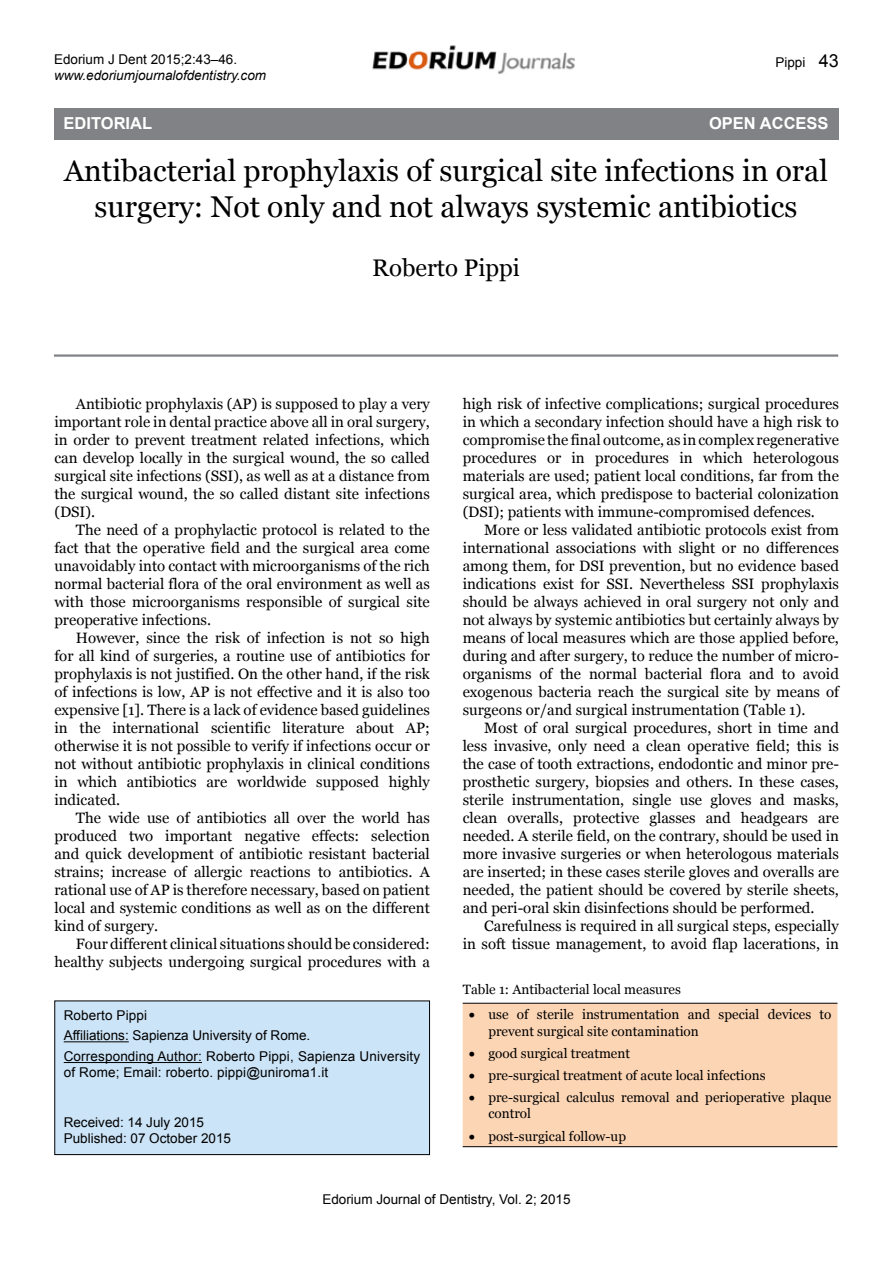
<style>
.page{position:relative;width:893px;height:1263px;background:#fff}
.page>*{position:absolute;margin:0;border:0;box-sizing:border-box;transform-origin:0 0}
.t1{font:30px/36px "Georgia";color:#000;text-align:center}
.t2{font:24px "Georgia";color:#000}
.t3{font:700 16.5px "Arial";color:#fff}
.t4{font:15px/18px "Georgia";color:#000;text-align:justify}
.t5{font:13.5px/16.2px "Georgia";color:#000}
.t6{font:13.5px/20.7px "Arial";color:#000}
.t7{font:italic 13.5px "Arial";color:#000}
.s1{font-size:18px}
</style>
<div class="page">
<img style="left:372px;top:45px;width:203px;height:29px">
<hr style="left:54px;top:354px;width:784px;height:3px;background:#808285">
<div style="left:55px;top:1001px;width:375px;height:153px;background:#cce4f7"></div>
<div style="left:54px;top:1000px;width:376px;height:155px;border:1px solid #000"></div>
<hr style="left:64px;top:1041px;width:65px;height:1px;background:#000">
<hr style="left:64px;top:1062px;width:138px;height:1px;background:#000">
<div style="left:54px;top:108px;width:784px;height:32px;background:#808285"></div>
<div style="left:463px;top:1004px;width:374px;height:142px;background:#fcd5b5"></div>
<hr style="left:463px;top:1003px;width:374px;height:1px;background:#000">
<hr style="left:463px;top:1146px;width:374px;height:1px;background:#000">
<p class="t6" style="left:54px;top:49px;width:185px">Edorium J Dent 2015;2:43–46.</p>
<p class="t7" style="left:54px;top:67px;width:214px">www.edoriumjournalofdentistry.com</p>
<p class="t6" style="left:775px;top:52px;width:65px">Pippi <span class="s1">43</span></p>
<p class="t3" style="left:64px;top:112px;width:157px">OR GNIAL ARTICLE</p>
<p class="t3" style="left:696px;top:112px;width:64px">OPEN ACCE</p>
<p class="t3" style="left:793px;top:112px;width:24px">SS</p>
<h1 class="t1" style="left:64px;top:153px;width:765px">Antibacterial prophylaxis of surgical site infections in oral surgery: Not only and not always systemic antibiotics</h1>
<h2 class="t2" style="left:372px;top:253px;width:149px">Roberto Pippi</h2>
<p class="t3" style="left:64px;top:112px;width:90px">EDITORIAL</p>
<p class="t3" style="left:709px;top:112px;width:109px">OPEN ACCESS</p>
<p class="t4" style="left:54px;top:395px;width:377px;text-indent:22px">Antibiotic prophylaxis (AP) is supposed to play a very important role in dental practice above all in oral surgery, in order to prevent treatment related infections, which can develop locally in the surgical wound, the so called surgical site infections (SSI), as well as at a distance from the surgical wound, the so called distant site infections (DSI).</p>
<p class="t4" style="left:54px;top:521px;width:377px;text-indent:22px">The need of a prophylactic protocol is related to the fact that the operative field and the surgical area come unavoidably into contact with microorganisms of the rich normal bacterial flora of the oral environment as well as with those microorganisms responsible of surgical site preoperative infections.</p>
<p class="t4" style="left:54px;top:629px;width:377px;text-indent:22px">However, since the risk of infection is not so high for all kind of surgeries, a routine use of antibiotics for prophylaxis is not justified. On the other hand, if the risk of infections is low, AP is not effective and it is also too expensive [1]. There is a lack of evidence based guidelines in the international scientific literature about AP; otherwise it is not possible to verify if infections occur or not without antibiotic prophylaxis in clinical conditions in which antibiotics are worldwide supposed highly indicated.</p>
<p class="t4" style="left:54px;top:809px;width:377px;text-indent:22px">The wide use of antibiotics all over the world has produced two important negative effects: selection and quick development of antibiotic resistant bacterial strains; increase of allergic reactions to antibiotics. A rational use of AP is therefore necessary, based on patient local and systemic conditions as well as on the different kind of surgery.</p>
<p class="t4" style="left:54px;top:935px;width:377px;text-align:right">Four different clinical situations should be considered: healthy subjects undergoing surgical procedures with a</p>
<p class="t6" style="left:64px;top:1005px;width:358px">Roberto Pippi<br>Affiliations: Sapienza University of Rome.<br>Corresponding Author: Roberto Pippi, Sapienza University</p>
<p class="t6" style="left:64px;top:1062px;width:266px">of Rome; Email: roberto. pippi@uniroma1.it</p>
<p class="t6" style="left:64px;top:1114px;width:169px;line-height:16.2px">Received: 14 July 2015<br>Published: 07 October 2015</p>
<p class="t4" style="left:463px;top:395px;width:378px">high risk of infective complications; surgical procedures in which a secondary infection should have a high risk to compromise the final outcome, as in complex regenerative procedures or in procedures in which heterologous materials are used; patient local conditions, far from the surgical area, which predispose to bacterial colonization (DSI); patients with immune-compromised defences.</p>
<p class="t4" style="left:463px;top:521px;width:378px;text-indent:22px">More or less validated antibiotic protocols exist from international associations with slight or no differences among them, for DSI prevention, but no evidence based indications exist for SSI. Nevertheless SSI prophylaxis should be always achieved in oral surgery not only and not always by systemic antibiotics but certainly always by means of local measures which are those applied before, during and after surgery, to reduce the number of micro&shy;organisms of the normal bacterial flora and to avoid exogenous bacteria reach the surgical site by means of surgeons or/and surgical instrumentation (Table 1).</p>
<p class="t4" style="left:463px;top:719px;width:378px;text-indent:22px">Most of oral surgical procedures, short in time and less invasive, only need a clean operative field; this is the case of tooth extractions, endodontic and minor pre&shy;prosthetic surgery, biopsies and others. In these cases, sterile instrumentation, single use gloves and masks, clean overalls, protective glasses and headgears are needed. A sterile field, on the contrary, should be used in more invasive surgeries or when heterologous materials are inserted; in these cases sterile gloves and overalls are needed, the patient should be covered by sterile sheets, and peri-oral skin disinfections should be performed.</p>
<p class="t4" style="left:463px;top:917px;width:378px;text-align:right">Carefulness is required in all surgical steps, especially<br>in soft tissue management, to avoid flap lacerations, in</p>
<p class="t5" style="left:463px;top:981px;width:220px">Table 1: Antibacterial local measures</p>
<p class="t5" style="left:488px;top:1007px;width:345px;text-indent:-20px">• use of sterile instrumentation and special devices to prevent surgical site contamination</p>
<p class="t5" style="left:469px;top:1045px;width:163px">• good surgical treatment</p>
<p class="t5" style="left:469px;top:1067px;width:298px">• pre-surgical treatment of acute local infections</p>
<p class="t5" style="left:488px;top:1090px;width:345px;text-indent:-20px">• pre-surgical calculus removal and perioperative plaque control</p>
<p class="t5" style="left:469px;top:1128px;width:159px">• post-surgical follow-up</p>
<p class="t6" style="left:322px;top:1189px;width:250px">Edorium Journal of Dentistry, Vol. 2; 2015</p>
</div>
